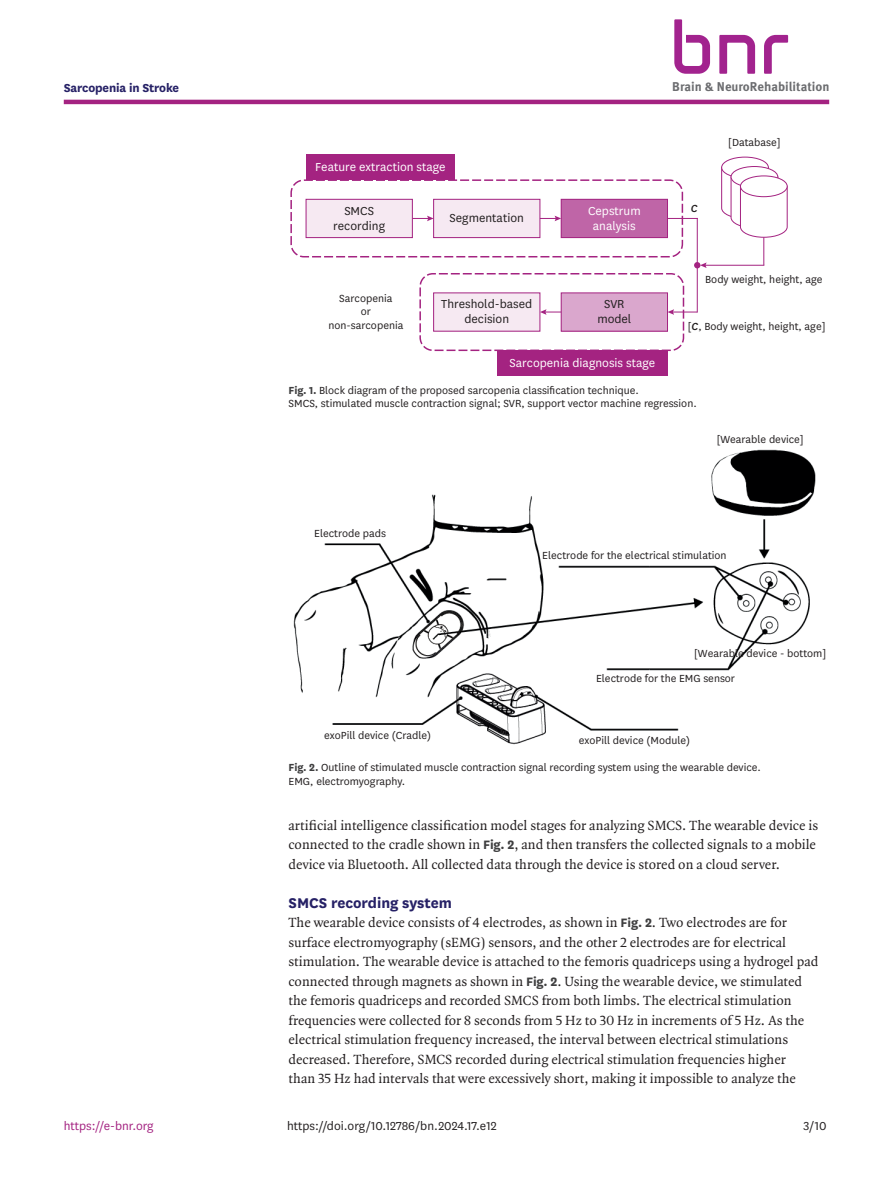
<style>
.page{position:relative;width:893px;height:1191px;background:#fff}
.page>*{position:absolute;margin:0;border:0;box-sizing:border-box;transform-origin:0 0}
.body_title2{font:700 16.5px "National";color:#262166}
.body_p_first{font:14.25px/19.5px "Quadraat OT";color:#231f20}
.doi_running_footer{font:13.5px/15px "National";color:#231f20;text-align:center}
.t1{font:13.5px/15px "National";color:#fff;text-align:center}
.alt-title-type{font:700 13.5px "National";letter-spacing:-.01em;color:#262166}
.t2{font:13.5px "National";color:#a42381}
.t3{font:700 12.75px "Meta Pro";color:#6c6d70}
.fig_caption{font:12px/13.5px "National";color:#231f20}
.t4{font:italic 500 12px "National";color:#231f20}
.s1{font-weight:500;font-style:italic}
.s2{font-weight:700;color:#3e3e3f}
.s3{font-family:"National";font-weight:700;color:#3e3e3f}
</style>
<div class="page">
<hr style="left:64px;top:100px;width:765px;height:4px;background:#a42381">
<svg style="left:674px;top:19px;width:114px;height:55px"></svg>
<div style="left:306px;top:155px;width:149px;height:25px;background:#a42381"></div>
<div style="left:290px;top:179px;width:393px;height:78px;border:2px dashed #a42381;border-radius:13px"></div>
<div style="left:306px;top:199px;width:106px;height:39px;background:#f6e9f2"></div>
<div style="left:306px;top:199px;width:107px;height:39px;border:1px solid #a42381"></div>
<div style="left:434px;top:199px;width:106px;height:39px;background:#f6e9f2"></div>
<div style="left:433px;top:199px;width:107px;height:39px;border:1px solid #a42381"></div>
<div style="left:561px;top:199px;width:106px;height:39px;background:#bf65a7"></div>
<div style="left:561px;top:199px;width:107px;height:39px;border:1px solid #a42381"></div>
<svg style="left:412px;top:216px;width:22px;height:5px"></svg>
<svg style="left:540px;top:216px;width:21px;height:5px"></svg>
<hr style="left:667px;top:218px;width:30px;height:1px;background:#a42381">
<hr style="left:704px;top:265px;width:60px;height:1px;background:#a42381">
<div style="left:497px;top:350px;width:170px;height:26px;background:#a42381"></div>
<div style="left:561px;top:293px;width:106px;height:38px;background:#daa7cd"></div>
<div style="left:434px;top:293px;width:106px;height:38px;background:#f6e9f2"></div>
<div style="left:419px;top:273px;width:265px;height:78px;border:2px dashed #a42381;border-radius:13px"></div>
<svg style="left:667px;top:309px;width:30px;height:6px"></svg>
<svg style="left:540px;top:309px;width:21px;height:6px"></svg>
<hr style="left:697px;top:218px;width:1px;height:94px;background:#a42381">
<div style="left:721px;top:157px;width:48px;height:21px;border:1px solid #a42381;border-radius:50%"></div>
<div style="left:731px;top:166px;width:47px;height:22px;border:1px solid #a42381;border-radius:50%"></div>
<svg style="left:721px;top:167px;width:67px;height:98px"></svg>
<div style="left:740px;top:176px;width:47px;height:21px;background:#fff;border-radius:50%"></div>
<div style="left:740px;top:175px;width:48px;height:22px;border:1px solid #a42381;border-radius:50%"></div>
<svg style="left:694px;top:262px;width:13px;height:6px"></svg>
<img style="left:293px;top:449px;width:523px;height:296px">
<p class="alt-title-type" style="left:64px;top:78px;width:117px">Sarcopenia in Stroke</p>
<p class="t3" style="left:672px;top:79px;width:159px">Brain &amp; NeuroRehabilitation</p>
<p class="t1" style="left:315px;top:159px;width:132px">Feature extraction stage</p>
<p class="doi_running_footer" style="left:333px;top:202px;width:53px">SMCS recording</p>
<p class="doi_running_footer" style="left:450px;top:210px;width:76px">Segmentation</p>
<p class="t1" style="left:588px;top:202px;width:54px">Cepstrum analysis</p>
<p class="fig_caption" style="left:328px;top:291px;width:76px;text-align:center">Sarcopenia<br>or non-sarcopenia</p>
<p class="doi_running_footer" style="left:441px;top:296px;width:92px">Threshold-based decision</p>
<p class="doi_running_footer" style="left:597px;top:296px;width:36px">SVR model</p>
<p class="t1" style="left:510px;top:354px;width:147px">Sarcopenia diagnosis stage</p>
<p class="t4" style="left:691px;top:200px;width:8px">C</p>
<p class="fig_caption" style="left:728px;top:135px;width:54px">[Database]</p>
<p class="fig_caption" style="left:705px;top:272px;width:119px">Body weight, height, age</p>
<p class="fig_caption" style="left:688px;top:319px;width:139px">[<span class="s1">C</span>, Body weight, height, age]</p>
<p class="fig_caption" style="left:289px;top:383px;width:410px"><span class="s2">Fig. 1.</span> Block diagram of the proposed sarcopenia classification technique.<br>SMCS, stimulated muscle contraction signal; SVR, support vector machine regression.</p>
<p class="fig_caption" style="left:717px;top:432px;width:89px">[Wearable device]</p>
<p class="fig_caption" style="left:314px;top:526px;width:73px">Electrode pads</p>
<p class="fig_caption" style="left:542px;top:548px;width:186px">Electrode for the electrical stimulation</p>
<p class="fig_caption" style="left:694px;top:646px;width:133px">[Wearable device - bottom]</p>
<p class="fig_caption" style="left:596px;top:671px;width:140px">Electrode for the EMG sensor</p>
<p class="t2" style="left:64px;top:1116px;width:91px">https://e-bnr.org</p>
<p class="fig_caption" style="left:324px;top:727px;width:108px">exoPill device (Cradle)</p>
<p class="fig_caption" style="left:579px;top:733px;width:113px">exoPill device (Module)</p>
<p class="fig_caption" style="left:289px;top:760px;width:474px"><span class="s2">Fig. 2.</span> Outline of stimulated muscle contraction signal recording system using the wearable device.<br>EMG, electromyography.</p>
<p class="body_p_first" style="left:289px;top:815px;width:531px">artificial intelligence classification model stages for analyzing SMCS. The wearable device is connected to the cradle shown in <span class="s3">Fig. 2</span>, and then transfers the collected signals to a mobile device via Bluetooth. All collected data through the device is stored on a cloud server.</p>
<p class="body_title2" style="left:289px;top:891px;width:165px">SMCS recording system</p>
<p class="body_p_first" style="left:289px;top:913px;width:531px">The wearable device consists of 4 electrodes, as shown in <span class="s3">Fig. 2</span>. Two electrodes are for surface electromyography (sEMG) sensors, and the other 2 electrodes are for electrical stimulation. The wearable device is attached to the femoris quadriceps using a hydrogel pad connected through magnets as shown in <span class="s3">Fig. 2</span>. Using the wearable device, we stimulated the femoris quadriceps and recorded SMCS from both limbs. The electrical stimulation frequencies were collected for 8 seconds from 5 Hz to 30 Hz in increments of 5 Hz. As the electrical stimulation frequency increased, the interval between electrical stimulations decreased. Therefore, SMCS recorded during electrical stimulation frequencies higher<br>than 35 Hz had intervals that were excessively short, making it impossible to analyze the</p>
<p class="doi_running_footer" style="left:287px;top:1117px;width:211px">https://doi.org/10.12786/bn.2024.17.e12</p>
<p class="doi_running_footer" style="left:803px;top:1117px;width:25px">3/10</p>
</div>
